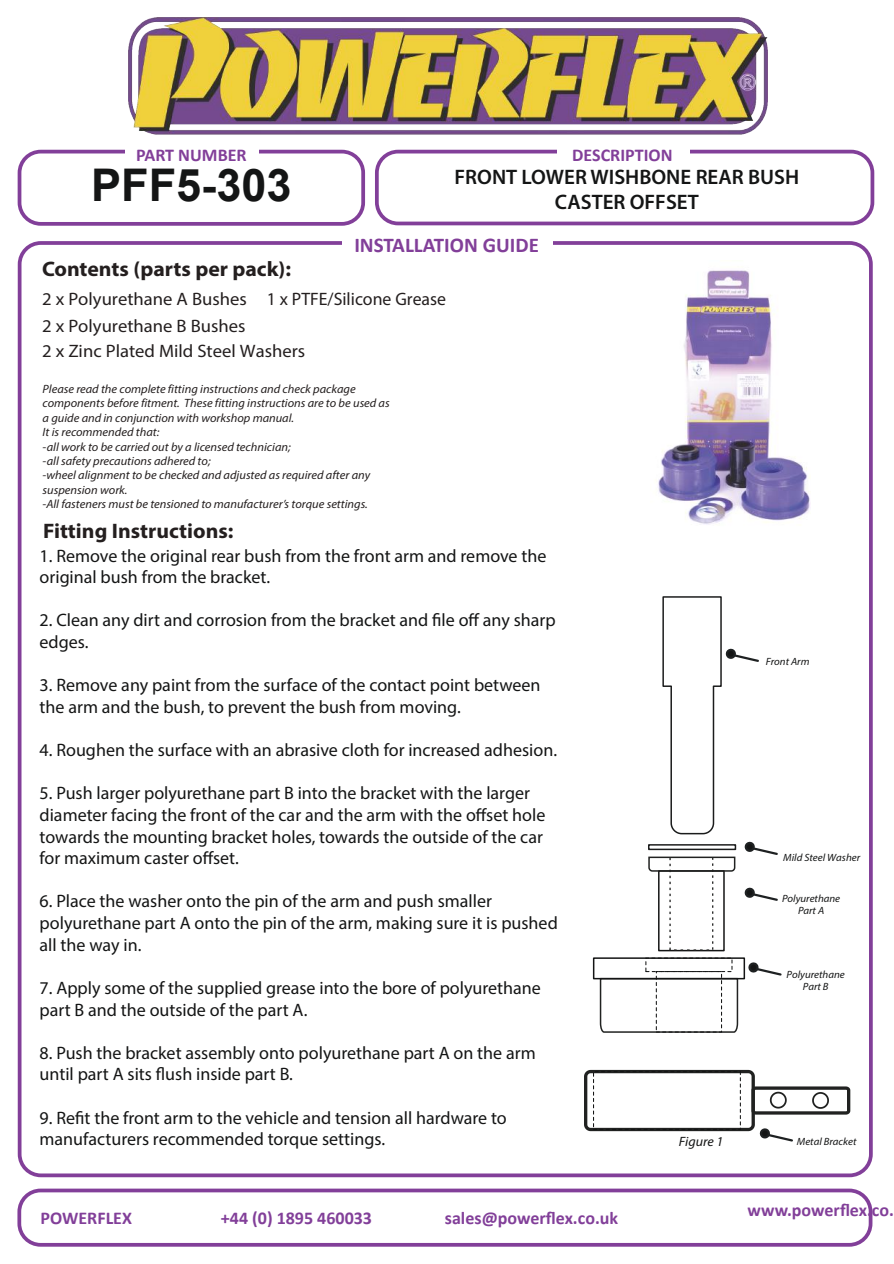
<style>
.page{position:relative;width:894px;height:1264px;background:#fff}
.page>*{position:absolute;margin:0;border:0;box-sizing:border-box;transform-origin:0 0}
.t1{font:700 45px "Arial";color:#141515}
.t2{font:700 21px "Myriad Pro";color:#241f1f}
.t3{font:600 21px/25.2px "Myriad Pro";color:#141515;text-align:center}
.t4{font:700 21px "Calibri";color:#823f99}
.t5{font:18px/21.6px "Myriad Pro";color:#141515}
.t6{font:18px/27.2px "Myriad Pro";color:#241f1f}
.t7{font:700 18px "Calibri";color:#823f99}
.t8{font:italic 13.5px "Myriad Pro";color:#141515}
.t9{font:italic 12px/14.4px "Myriad Pro";color:#241f1f}
.t10{font:italic 10.5px/12px "Myriad Pro";color:#141515;text-align:center}
</style>
<div class="page">
<div style="left:18px;top:241px;width:854px;height:935px;border:4px solid #823f99;border-radius:21px"></div>
<div style="left:375px;top:150px;width:498px;height:75px;border:4px solid #823f99;border-radius:21px"></div>
<div style="left:18px;top:150px;width:347px;height:76px;border:4px solid #823f99;border-radius:21px"></div>
<img style="left:128px;top:18px;width:639px;height:117px">
<div style="left:124px;top:147px;width:134px;height:9px;background:#fff"></div>
<div style="left:556px;top:147px;width:132px;height:9px;background:#fff"></div>
<div style="left:342px;top:235px;width:210px;height:15px;background:#fff"></div>
<div style="left:17px;top:1188px;width:855px;height:58px;border:4px solid #823f99;border-radius:21px"></div>
<img style="left:658px;top:270px;width:151px;height:255px">
<svg style="left:598px;top:979px;width:140px;height:54px"></svg>
<svg style="left:648px;top:596px;width:130px;height:354px"></svg>
<svg style="left:748px;top:962px;width:34px;height:14px"></svg>
<svg style="left:584px;top:1069px;width:266px;height:73px"></svg>
<div style="left:592px;top:957px;width:152px;height:22px;border:2px solid #141515"></div>
<div style="left:592px;top:1070px;width:148px;height:59px;border:1px dashed #141515"></div>
<div style="left:655px;top:970px;width:66px;height:62px;border:1px dashed #141515"></div>
<div style="left:645px;top:957px;width:87px;height:14px;border:1px dashed #141515"></div>
<p class="t7" style="left:136px;top:147px;width:112px">PART NUMBER</p>
<p class="t7" style="left:572px;top:147px;width:102px">DESCRIPTION</p>
<h1 class="t1" style="left:91px;top:168px;width:202px">PFF5-303</h1>
<p class="t3" style="left:454px;top:166px;width:346px">FRONT LOWER WISHBONE REAR BUSH<br>CASTER OFFSET</p>
<p class="t4" style="left:354px;top:236px;width:186px">INSTALLATION GUIDE</p>
<p class="t2" style="left:42px;top:260px;width:250px">Contents (parts per pack):</p>
<p class="t6" style="left:42px;top:287px;width:206px">2 x Polyurethane A Bushes<br>2 x Polyurethane B Bushes</p>
<p class="t6" style="left:42px;top:338px;width:264px">2 x Zinc Plated Mild Steel Washers</p>
<p class="t6" style="left:267px;top:287px;width:181px">1 x PTFE/Silicone Grease</p>
<p class="t9" style="left:43px;top:382px;width:348px">Please read the complete fitting instructions and check package components before fitment. These fitting instructions are to be used as a guide and in conjunction with workshop manual.<br>It is recommended that:<br>-all work to be carried out by a licensed technician;<br>-all safety precautions adhered to;<br>-wheel alignment to be checked and adjusted as required after any suspension work.<br>-All fasteners must be tensioned to manufacturer’s torque settings.</p>
<p class="t2" style="left:43px;top:522px;width:192px">Fitting Instructions:</p>
<p class="t5" style="left:40px;top:546px;width:508px">1. Remove the original rear bush from the front arm and remove the original bush from the bracket.</p>
<p class="t5" style="left:40px;top:611px;width:517px">2. Clean any dirt and corrosion from the bracket and file off any sharp edges.</p>
<p class="t5" style="left:40px;top:675px;width:502px">3. Remove any paint from the surface of the contact point between the arm and the bush, to prevent the bush from moving.</p>
<p class="t5" style="left:40px;top:740px;width:518px">4. Roughen the surface with an abrasive cloth for increased adhesion.</p>
<p class="t5" style="left:40px;top:783px;width:507px">5. Push larger polyurethane part B into the bracket with the larger diameter facing the front of the car and the arm with the offset hole towards the mounting bracket holes, towards the outside of the car for maximum caster offset.</p>
<p class="t5" style="left:40px;top:891px;width:519px">6. Place the washer onto the pin of the arm and push smaller polyurethane part A onto the pin of the arm, making sure it is pushed all the way in.</p>
<p class="t5" style="left:40px;top:978px;width:502px">7. Apply some of the supplied grease into the bore of polyurethane part B and the outside of the part A.</p>
<p class="t5" style="left:40px;top:1043px;width:497px">8. Push the bracket assembly onto polyurethane part A on the arm until part A sits flush inside part B.</p>
<p class="t5" style="left:40px;top:1107px;width:468px">9. Refit the front arm to the vehicle and tension all hardware to manufacturers recommended torque settings.</p>
<p class="t10" style="left:765px;top:656px;width:45px">Front Arm</p>
<p class="t8" style="left:678px;top:1135px;width:46px">Figure 1</p>
<p class="t10" style="left:783px;top:852px;width:78px">Mild Steel Washer</p>
<p class="t10" style="left:781px;top:892px;width:60px">Polyurethane<br>Part A</p>
<p class="t10" style="left:786px;top:969px;width:60px">Polyurethane<br>Part B</p>
<p class="t10" style="left:796px;top:1136px;width:61px">Metal Bracket</p>
<p class="t7" style="left:41px;top:1209px;width:93px">POWERFLEX</p>
<p class="t7" style="left:221px;top:1209px;width:152px">+44 (0) 1895 460033</p>
<p class="t7" style="left:444px;top:1209px;width:175px">sales@powerflex.co.uk</p>
<p class="t7" style="left:747px;top:1202px;width:148px">www.powerflex.co.</p>
</div>
